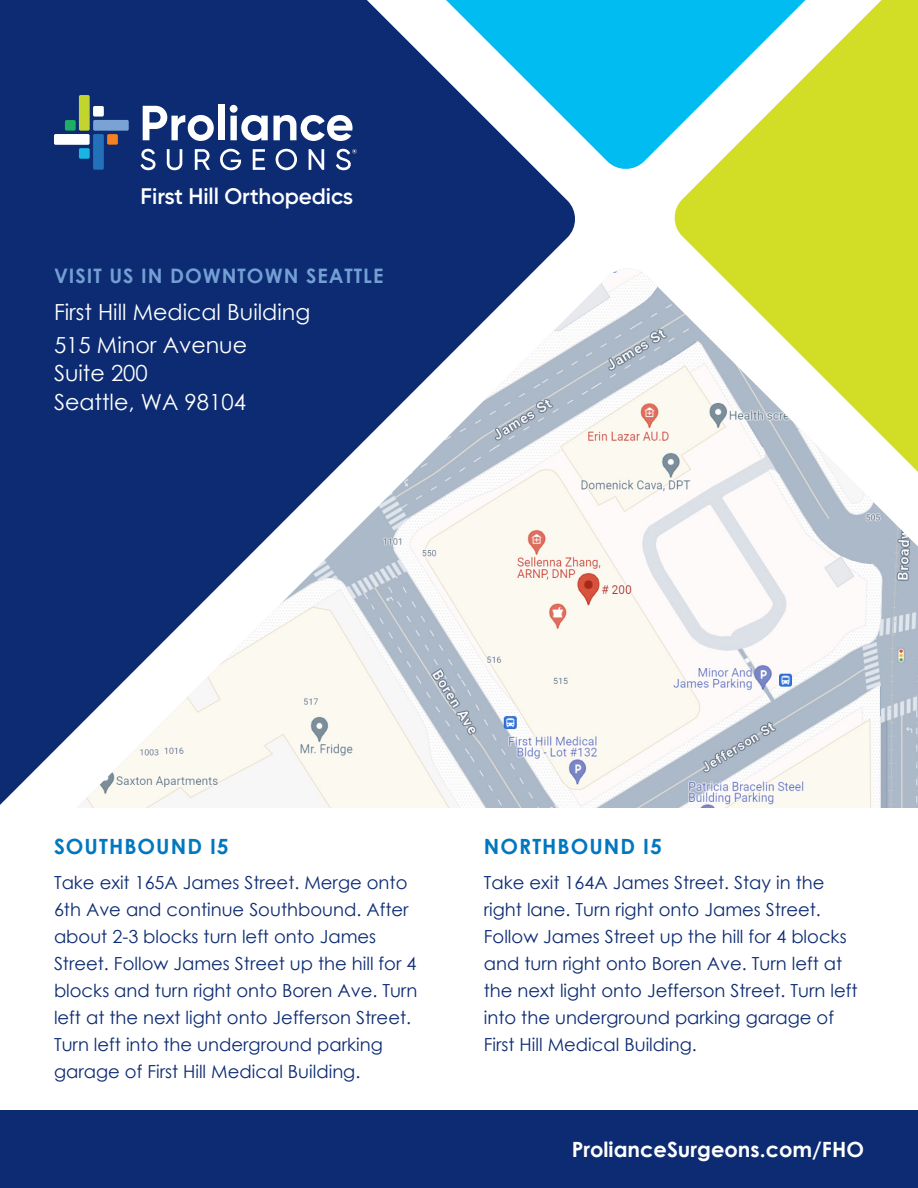
<style>
.page{position:relative;width:918px;height:1188px;background:#fff}
.page>*{position:absolute;margin:0;border:0;box-sizing:border-box;transform-origin:0 0}
.t1{font:600 22.5px "Gilroy";letter-spacing:-.005em;color:#fff}
.t2{font:22.2px/28.5px "Century Gothic";color:#fff}
.t3{font:700 21px "Century Gothic";color:#fff}
.t4{font:700 21px "Century Gothic";letter-spacing:.05em;color:#0077bf}
.t5{font:700 19.95px "Century Gothic";letter-spacing:.05em;color:#739fd4}
.t6{font:18px/27px "Century Gothic";color:#0c2b72}
</style>
<div class="page">
<div style="left:0;top:0;width:575px;height:805px;background:#0c2b72"></div>
<svg style="left:242px;top:0;width:430px;height:171px"></svg>
<svg style="left:672px;top:0;width:246px;height:266px;fill:#d2dd25"></svg>
<div style="left:54px;top:134px;width:36px;height:11px;background:#fff;border-radius:2px"></div>
<div style="left:79px;top:95px;width:11px;height:36px;background:#c2d52e;border-radius:2px"></div>
<div style="left:79px;top:148px;width:11px;height:11px;background:#1ab5e3;border-radius:2px"></div>
<div style="left:93px;top:120px;width:36px;height:11px;background:#7aa2d5;border-radius:2px"></div>
<div style="left:93px;top:134px;width:11px;height:36px;background:#2271b9;border-radius:2px"></div>
<div style="left:93px;top:106px;width:11px;height:11px;background:#fff;border-radius:2px"></div>
<div style="left:107px;top:134px;width:11px;height:11px;background:#f58120;border-radius:2px"></div>
<div style="left:65px;top:120px;width:11px;height:11px;background:#1eaf65;border-radius:2px"></div>
<svg style="left:143px;top:106px;width:71px;height:35px"></svg>
<div style="left:218px;top:104px;width:7px;height:36px;background:#fff"></div>
<svg style="left:230px;top:105px;width:123px;height:36px"></svg>
<svg style="left:141px;top:149px;width:15px;height:21px"></svg>
<svg style="left:167px;top:149px;width:15px;height:21px"></svg>
<svg style="left:195px;top:149px;width:15px;height:21px"></svg>
<svg style="left:220px;top:149px;width:21px;height:21px"></svg>
<svg style="left:253px;top:149px;width:12px;height:21px"></svg>
<svg style="left:276px;top:149px;width:21px;height:21px"></svg>
<svg style="left:309px;top:149px;width:15px;height:21px"></svg>
<svg style="left:336px;top:149px;width:21px;height:21px"></svg>
<img style="left:10px;top:268px;width:908px;height:540px">
<div style="left:0;top:1110px;width:918px;height:78px;background:#0c2b72"></div>
<p class="t1" style="left:141px;top:182px;width:214px">First Hill Orthopedics</p>
<p class="t5" style="left:54px;top:261px;width:331px">VISIT US IN DOWNTOWN SEATTLE</p>
<p class="t2" style="left:54px;top:298px;width:258px">First Hill Medical Building</p>
<p class="t2" style="left:54px;top:330px;width:195px">515 Minor Avenue<br>Suite 200</p>
<p class="t2" style="left:54px;top:387px;width:194px">Seattle, WA 98104</p>
<p class="t4" style="left:54px;top:831px;width:176px">SOUTHBOUND I5</p>
<p class="t6" style="left:54px;top:869px;width:365px">Take exit 165A James Street. Merge onto 6th Ave and continue Southbound. After about 2-3 blocks turn left onto James Street. Follow James Street up the hill for 4 blocks and turn right onto Boren Ave. Turn left at the next light onto Jefferson Street.<br>Turn left into the underground parking garage of First Hill Medical Building.</p>
<p class="t4" style="left:484px;top:831px;width:180px">NORTHBOUND I5</p>
<p class="t6" style="left:484px;top:869px;width:375px">Take exit 164A James Street. Stay in the right lane. Turn right onto James Street.<br>Follow James Street up the hill for 4 blocks and turn right onto Boren Ave. Turn left at the next light onto Jefferson Street. Turn left into the underground parking garage of First Hill Medical Building.</p>
<p class="t3" style="left:572px;top:1133px;width:294px">ProlianceSurgeons.com/FHO</p>
</div>
